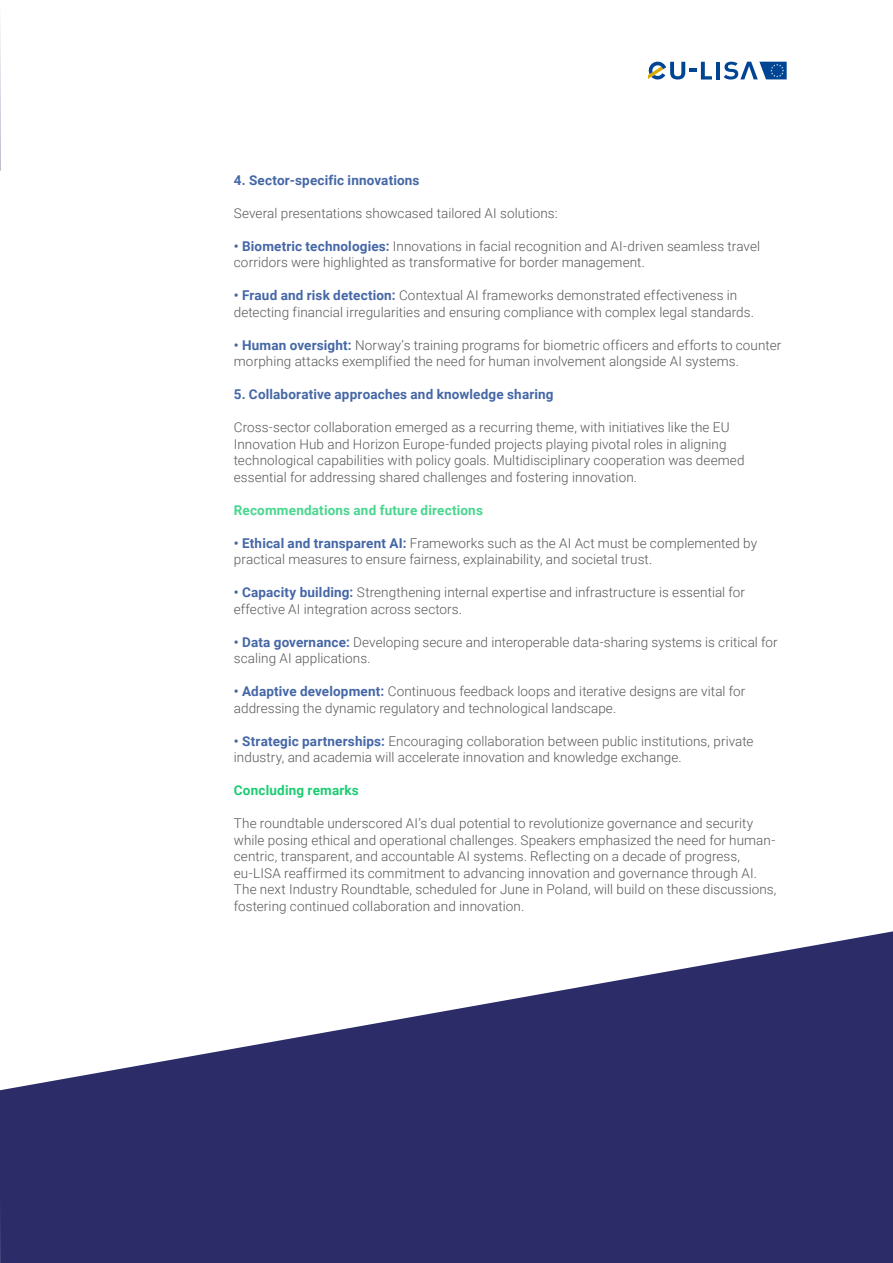
<style>
.page{position:relative;width:893px;height:1263px;background:#fff}
.page>*{position:absolute;margin:0;border:0;box-sizing:border-box;transform-origin:0 0}
.t1{font:300 13.5px/16.5px "Roboto";letter-spacing:.005em;color:#57585a}
.t2{font:700 13.5px "Roboto";letter-spacing:.015em;color:#4567a6}
.t3{font:700 13.5px "Roboto";letter-spacing:.015em;color:#49d68f}
.t4{font:700 13.5px "Roboto";letter-spacing:.015em;color:#1ccc73}
.s1{font-weight:700;color:#4567a6}
</style>
<div class="page">
<hr style="left:716px;top:62px;width:4px;height:18px;background:#004494">
<svg style="left:724px;top:62px;width:63px;height:18px"></svg>
<svg style="left:648px;top:62px;width:64px;height:18px"></svg>
<hr style="left:0;top:0;width:1px;height:171px;background:#2b2c68">
<svg style="left:0;top:931px;width:893px;height:332px;fill:#2b2c68"></svg>
<p class="t2" style="left:234px;top:171px;width:187px">4. Sector-specific innovations</p>
<p class="t1" style="left:234px;top:204px;width:325px">Several presentations showcased tailored AI solutions:</p>
<p class="t1" style="left:234px;top:237px;width:528px"><span class="s1">• Biometric technologies:</span> Innovations in facial recognition and AI-driven seamless travel corridors were highlighted as transformative for border management.</p>
<p class="t1" style="left:234px;top:287px;width:522px"><span class="s1">• Fraud and risk detection:</span> Contextual AI frameworks demonstrated effectiveness in detecting financial irregularities and ensuring compliance with complex legal standards.</p>
<p class="t1" style="left:234px;top:336px;width:549px"><span class="s1">• Human oversight:</span> Norway’s training programs for biometric officers and efforts to counter morphing attacks exemplified the need for human involvement alongside AI systems.</p>
<p class="t2" style="left:234px;top:385px;width:321px">5. Collaborative approaches and knowledge sharing</p>
<p class="t1" style="left:234px;top:419px;width:512px">Cross-sector collaboration emerged as a recurring theme, with initiatives like the EU Innovation Hub and Horizon Europe-funded projects playing pivotal roles in aligning technological capabilities with policy goals. Multidisciplinary cooperation was deemed essential for addressing shared challenges and fostering innovation.</p>
<p class="t3" style="left:234px;top:501px;width:251px">Recommendations and future directions</p>
<p class="t1" style="left:234px;top:534px;width:525px"><span class="s1">• Ethical and transparent AI:</span> Frameworks such as the AI Act must be complemented by practical measures to ensure fairness, explainability, and societal trust.</p>
<p class="t1" style="left:234px;top:584px;width:513px"><span class="s1">• Capacity building:</span> Strengthening internal expertise and infrastructure is essential for effective AI integration across sectors.</p>
<p class="t1" style="left:234px;top:633px;width:545px"><span class="s1">• Data governance:</span> Developing secure and interoperable data-sharing systems is critical for scaling AI applications.</p>
<p class="t1" style="left:234px;top:683px;width:513px"><span class="s1">• Adaptive development:</span> Continuous feedback loops and iterative designs are vital for addressing the dynamic regulatory and technological landscape.</p>
<p class="t1" style="left:234px;top:732px;width:521px"><span class="s1">• Strategic partnerships:</span> Encouraging collaboration between public institutions, private industry, and academia will accelerate innovation and knowledge exchange.</p>
<p class="t4" style="left:234px;top:781px;width:126px">Concluding remarks</p>
<p class="t1" style="left:234px;top:815px;width:544px">The roundtable underscored AI’s dual potential to revolutionize governance and security while posing ethical and operational challenges. Speakers emphasized the need for human&shy;centric, transparent, and accountable AI systems. Reflecting on a decade of progress, eu-LISA reaffirmed its commitment to advancing innovation and governance through AI.<br>The next Industry Roundtable, scheduled for June in Poland, will build on these discussions, fostering continued collaboration and innovation.</p>
</div>
